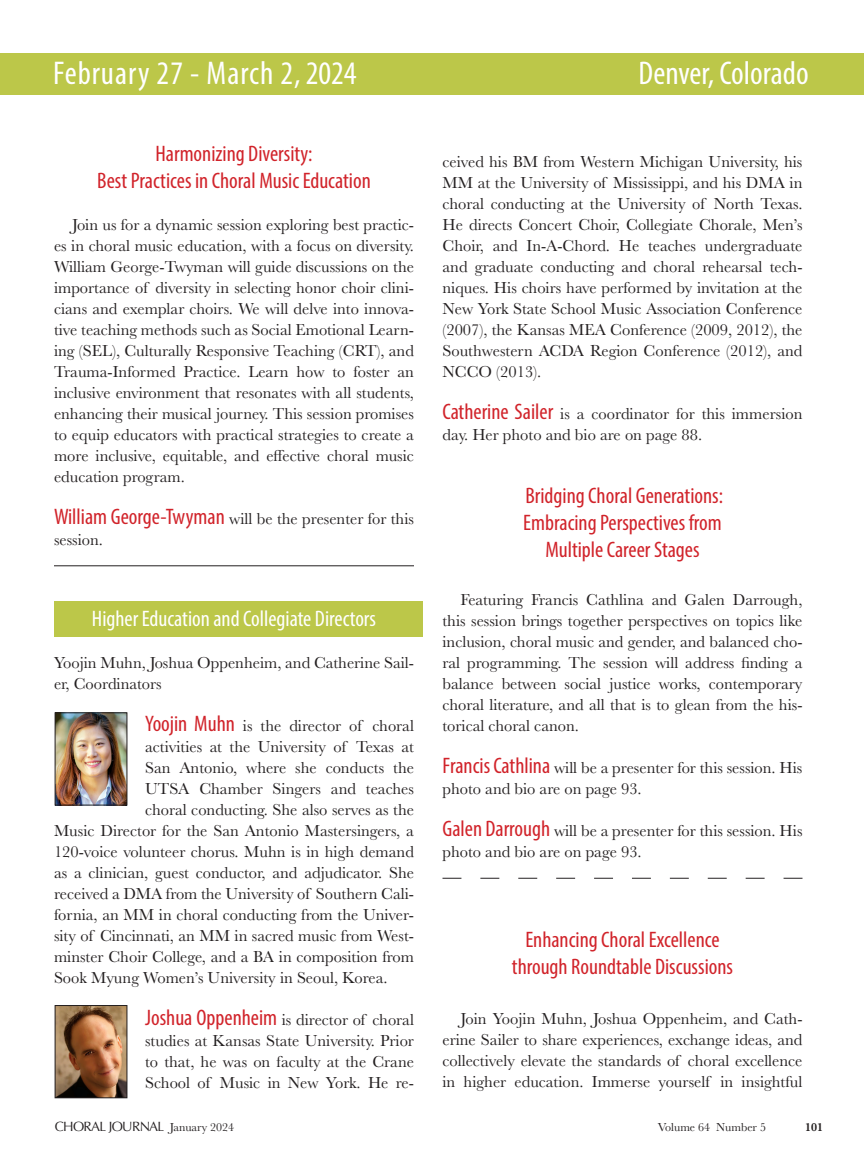
<style>
.page{position:relative;width:864px;height:1161px;background:#fff}
.page>*{position:absolute;margin:0;border:0;box-sizing:border-box;transform-origin:0 0}
.t1{font:condensed 33px "Myriad Pro";letter-spacing:.03em;color:#fff}
.t2{font:condensed 33px "Myriad Pro";color:#fff}
.Conference_Title{font:condensed 22.5px/27px "Myriad Pro";color:#d1232a;text-align:center}
.Conference_Title-2{font:condensed 22.5px "Myriad Pro";color:#fff}
.Body_article_new{font:16.5px/21px "Baskerville";color:#231f20;text-align:justify}
.t3{font:13.5px "Optima";letter-spacing:-.05em;color:#231f20}
.t4{font:12px "Baskerville";color:#231f20}
.t5{font:600 12px "Baskerville";color:#231f20}
.s1{font-family:"Myriad Pro";font-stretch:condensed;font-size:22.5px;color:#d1232a}
.s2{font-family:"Baskerville";font-size:12px}
</style>
<div class="page">
<svg style="left:442px;top:878px;width:360px;height:1px"></svg>
<div style="left:54px;top:601px;width:368px;height:36px;background:#bcc749"></div>
<hr style="left:54px;top:566px;width:360px;height:1px;background:#231f20">
<div style="left:0;top:53px;width:864px;height:42px;background:#bcc749"></div>
<img style="left:57px;top:715px;width:68px;height:88px">
<div style="left:55px;top:713px;width:72px;height:92px;border:1px solid #231f20"></div>
<img style="left:57px;top:1007px;width:68px;height:89px">
<div style="left:55px;top:1005px;width:72px;height:93px;border:1px solid #231f20"></div>
<h1 class="t1" style="left:53px;top:53px;width:305px">February 27 - March 2, 2024</h1>
<h1 class="t2" style="left:639px;top:53px;width:172px">Denver, Colorado</h1>
<p class="Conference_Title" style="left:97px;top:139px;width:275px">Harmonizing Diversity:<br>Best Practices in Choral Music Education</p>
<p class="Body_article_new" style="left:54px;top:214px;width:362px;text-indent:18px">Join us for a dynamic session exploring best practic&shy;es in choral music education, with a focus on diversity.<br>William George-Twyman will guide discussions on the importance of diversity in selecting honor choir clini&shy;cians and exemplar choirs. We will delve into innova&shy;tive teaching methods such as Social Emotional Learn&shy;ing (SEL), Culturally Responsive Teaching (CRT), and Trauma-Informed Practice. Learn how to foster an inclusive environment that resonates with all students, enhancing their musical journey. This session promises to equip educators with practical strategies to create a more inclusive, equitable, and effective choral music education program.</p>
<p class="Body_article_new" style="left:54px;top:508px;width:361px"><span class="s1">William George-Twyman</span> will be the presenter for this session.</p>
<p class="Conference_Title-2" style="left:92px;top:605px;width:286px">Higher Education and Collegiate Directors</p>
<p class="Body_article_new" style="left:54px;top:652px;width:362px">Yoojin Muhn, Joshua Oppenheim, and Catherine Sail&shy;er, Coordinators</p>
<p class="Body_article_new" style="left:145px;top:715px;width:270px"><span class="s1">Yoojin Muhn</span> is the director of choral</p>
<p class="Body_article_new" style="left:145px;top:736px;width:270px">activities at the University of Texas at</p>
<p class="Body_article_new" style="left:145px;top:757px;width:270px">San Antonio, where she conducts the</p>
<p class="Body_article_new" style="left:145px;top:778px;width:270px">UTSA Chamber Singers and teaches</p>
<p class="Body_article_new" style="left:145px;top:799px;width:270px">choral conducting. She also serves as the</p>
<p class="Body_article_new" style="left:54px;top:820px;width:362px">Music Director for the San Antonio Mastersingers, a</p>
<p class="Body_article_new" style="left:54px;top:841px;width:361px">120-voice volunteer chorus. Muhn is in high demand</p>
<p class="Body_article_new" style="left:54px;top:862px;width:361px">as a clinician, guest conductor, and adjudicator. She</p>
<p class="Body_article_new" style="left:54px;top:883px;width:362px">received a DMA from the University of Southern Cali-</p>
<p class="Body_article_new" style="left:54px;top:904px;width:362px">fornia, an MM in choral conducting from the Univer-</p>
<p class="Body_article_new" style="left:54px;top:925px;width:362px">sity of Cincinnati, an MM in sacred music from West-</p>
<p class="Body_article_new" style="left:54px;top:946px;width:362px">minster Choir College, and a BA in composition from</p>
<p class="Body_article_new" style="left:54px;top:967px;width:335px">Sook Myung Women’s University in Seoul, Korea.</p>
<p class="Body_article_new" style="left:145px;top:1009px;width:270px"><span class="s1">Joshua Oppenheim</span> is director of choral studies at Kansas State University. Prior to that, he was on faculty at the Crane School of Music in New York. He re-</p>
<p class="Body_article_new" style="left:442px;top:151px;width:362px">ceived his BM from Western Michigan University, his MM at the University of Mississippi, and his DMA in choral conducting at the University of North Texas.<br>He directs Concert Choir, Collegiate Chorale, Men’s Choir, and In-A-Chord. He teaches undergraduate and graduate conducting and choral rehearsal tech&shy;niques. His choirs have performed by invitation at the New York State School Music Association Conference (2007), the Kansas MEA Conference (2009, 2012), the Southwestern ACDA Region Conference (2012), and NCCO (2013).</p>
<p class="Body_article_new" style="left:442px;top:403px;width:361px"><span class="s1">Catherine Sailer</span> is a coordinator for this immersion day. Her photo and bio are on page 88.</p>
<p class="Conference_Title" style="left:523px;top:482px;width:201px">Bridging Choral Generations:<br>Embracing Perspectives from<br>Multiple Career Stages</p>
<p class="Body_article_new" style="left:442px;top:589px;width:362px;text-indent:18px">Featuring Francis Cathlina and Galen Darrough, this session brings together perspectives on topics like inclusion, choral music and gender, and balanced cho&shy;ral programming. The session will address finding a balance between social justice works, contemporary choral literature, and all that is to glean from the his&shy;torical choral canon.</p>
<p class="Body_article_new" style="left:442px;top:757px;width:361px"><span class="s1">Francis Cathlina</span> will be a presenter for this session. His photo and bio are on page 93.</p>
<p class="Body_article_new" style="left:442px;top:820px;width:361px"><span class="s1">Galen Darrough</span> will be a presenter for this session. His photo and bio are on page 93.</p>
<p class="Conference_Title" style="left:512px;top:926px;width:223px">Enhancing Choral Excellence through Roundtable Discussions</p>
<p class="Body_article_new" style="left:442px;top:1008px;width:362px;text-indent:18px">Join Yoojin Muhn, Joshua Oppenheim, and Cath&shy;erine Sailer to share experiences, exchange ideas, and collectively elevate the standards of choral excellence in higher education. Immerse yourself in insightful</p>
<p class="t3" style="left:55px;top:1119px;width:181px">CHORAL JOURNAL <span class="s2">January 2024</span></p>
<p class="t4" style="left:658px;top:1120px;width:110px">Volume 64 Number 5</p>
<p class="t5" style="left:805px;top:1119px;width:19px">101</p>
</div>
